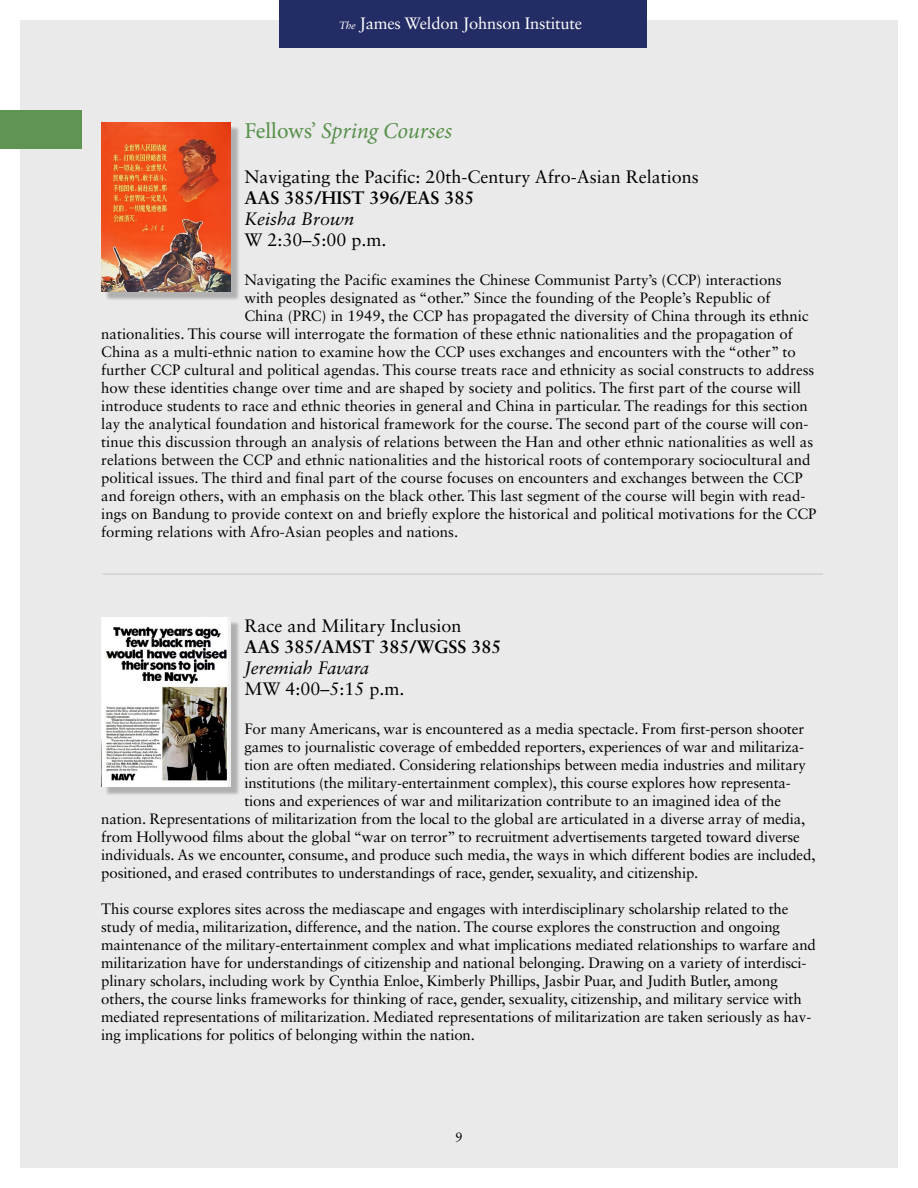
<style>
.page{position:relative;width:918px;height:1188px;background:#fff}
.page>*{position:absolute;margin:0;border:0;box-sizing:border-box;transform-origin:0 0}
.t1{font:italic 22.65px "Minion Pro";letter-spacing:-.01em;color:#56904a}
.t2{font:18px "Sabon LT Std";color:#000}
.t3{font:700 18px "Sabon LT Std";color:#000}
.t4{font:italic 18px "Sabon LT Std";color:#000}
.t5{font:16.5px "Sabon LT Std";letter-spacing:-.01em;color:#fff}
.t6{font:15px/18px "Sabon LT Std";letter-spacing:-.01em;color:#000}
.t7{font:13.5px "Sabon LT Std";color:#000}
.s1{font-style:italic;font-size:10.5px}
.s2{font-style:normal}
</style>
<div class="page">
<div style="left:20px;top:20px;width:878px;height:1148px;background:#eaeaea"></div>
<div style="left:280px;top:0;width:367px;height:47px;background:#232c64"></div>
<div style="left:0;top:110px;width:81px;height:39px;background:#5f9453"></div>
<hr style="left:102px;top:574px;width:721px;height:1px;background:#c3c5c8">
<div style="left:105px;top:621px;width:135px;height:175px;background:#000;opacity:.25"></div>
<img style="left:101px;top:617px;width:130px;height:170px">
<div style="left:105px;top:126px;width:135px;height:175px;background:#000;opacity:.25"></div>
<img style="left:101px;top:122px;width:130px;height:170px">
<p class="t5" style="left:339px;top:13px;width:244px"><span class="s1">The</span> James Weldon Johnson Institute</p>
<h1 class="t1" style="left:244px;top:116px;width:209px"><span class="s2">Fellows’</span> Spring Courses</h1>
<p class="t2" style="left:244px;top:166px;width:456px">Navigating the Pacific: 20th-Century Afro-Asian Relations</p>
<p class="t3" style="left:244px;top:187px;width:232px">AAS 385/HIST 396/EAS 385</p>
<p class="t4" style="left:244px;top:208px;width:111px">Keisha Brown</p>
<p class="t2" style="left:244px;top:229px;width:144px">W 2:30–5:00 p.m.</p>
<p class="t6" style="left:244px;top:271px;width:539px">Navigating the Pacific examines the Chinese Communist Party’s (CCP) interactions</p>
<p class="t6" style="left:244px;top:289px;width:527px">with peoples designated as “other.” Since the founding of the People’s Republic of</p>
<p class="t6" style="left:244px;top:307px;width:566px">China (PRC) in 1949, the CCP has propagated the diversity of China through its ethnic</p>
<p class="t6" style="left:101px;top:325px;width:693px">nationalities. This course will interrogate the formation of these ethnic nationalities and the propagation of</p>
<p class="t6" style="left:101px;top:343px;width:696px">China as a multi-ethnic nation to examine how the CCP uses exchanges and encounters with the “other” to</p>
<p class="t6" style="left:101px;top:361px;width:715px">further CCP cultural and political agendas. This course treats race and ethnicity as social constructs to address</p>
<p class="t6" style="left:101px;top:379px;width:701px">how these identities change over time and are shaped by society and politics. The first part of the course will</p>
<p class="t6" style="left:101px;top:397px;width:708px">introduce students to race and ethnic theories in general and China in particular. The readings for this section</p>
<p class="t6" style="left:101px;top:415px;width:709px">lay the analytical foundation and historical framework for the course. The second part of the course will con-</p>
<p class="t6" style="left:101px;top:433px;width:713px">tinue this discussion through an analysis of relations between the Han and other ethnic nationalities as well as</p>
<p class="t6" style="left:101px;top:451px;width:711px">relations between the CCP and ethnic nationalities and the historical roots of contemporary sociocultural and</p>
<p class="t6" style="left:101px;top:469px;width:703px">political issues. The third and final part of the course focuses on encounters and exchanges between the CCP</p>
<p class="t6" style="left:101px;top:487px;width:706px">and foreign others, with an emphasis on the black other. This last segment of the course will begin with read-</p>
<p class="t6" style="left:101px;top:505px;width:717px">ings on Bandung to provide context on and briefly explore the historical and political motivations for the CCP</p>
<p class="t6" style="left:101px;top:523px;width:358px">forming relations with Afro-Asian peoples and nations.</p>
<p class="t2" style="left:244px;top:615px;width:219px">Race and Military Inclusion</p>
<p class="t3" style="left:244px;top:636px;width:259px">AAS 385/AMST 385/WGSS 385</p>
<p class="t4" style="left:244px;top:657px;width:126px">Jeremiah Favara</p>
<p class="t2" style="left:244px;top:678px;width:162px">MW 4:00–5:15 p.m.</p>
<p class="t6" style="left:244px;top:720px;width:561px">For many Americans, war is encountered as a media spectacle. From first-person shooter</p>
<p class="t6" style="left:244px;top:738px;width:561px">games to journalistic coverage of embedded reporters, experiences of war and militariza-</p>
<p class="t6" style="left:244px;top:756px;width:563px">tion are often mediated. Considering relationships between media industries and military</p>
<p class="t6" style="left:244px;top:774px;width:548px">institutions (the military-entertainment complex), this course explores how representa-</p>
<p class="t6" style="left:244px;top:792px;width:538px">tions and experiences of war and militarization contribute to an imagined idea of the</p>
<p class="t6" style="left:101px;top:810px;width:706px">nation. Representations of militarization from the local to the global are articulated in a diverse array of media,</p>
<p class="t6" style="left:101px;top:828px;width:700px">from Hollywood films about the global “war on terror” to recruitment advertisements targeted toward diverse</p>
<p class="t6" style="left:101px;top:846px;width:716px">individuals. As we encounter, consume, and produce such media, the ways in which different bodies are included,</p>
<p class="t6" style="left:101px;top:864px;width:599px">positioned, and erased contributes to understandings of race, gender, sexuality, and citizenship.</p>
<p class="t6" style="left:101px;top:900px;width:716px">This course explores sites across the mediascape and engages with interdisciplinary scholarship related to the study of media, militarization, difference, and the nation. The course explores the construction and ongoing maintenance of the military-entertainment complex and what implications mediated relationships to warfare and militarization have for understandings of citizenship and national belonging. Drawing on a variety of interdisci&shy;plinary scholars, including work by Cynthia Enloe, Kimberly Phillips, Jasbir Puar, and Judith Butler, among others, the course links frameworks for thinking of race, gender, sexuality, citizenship, and military service with mediated representations of militarization. Mediated representations of militarization are taken seriously as hav&shy;ing implications for politics of belonging within the nation.</p>
<p class="t7" style="left:455px;top:1130px;width:9px">9</p>
</div>
